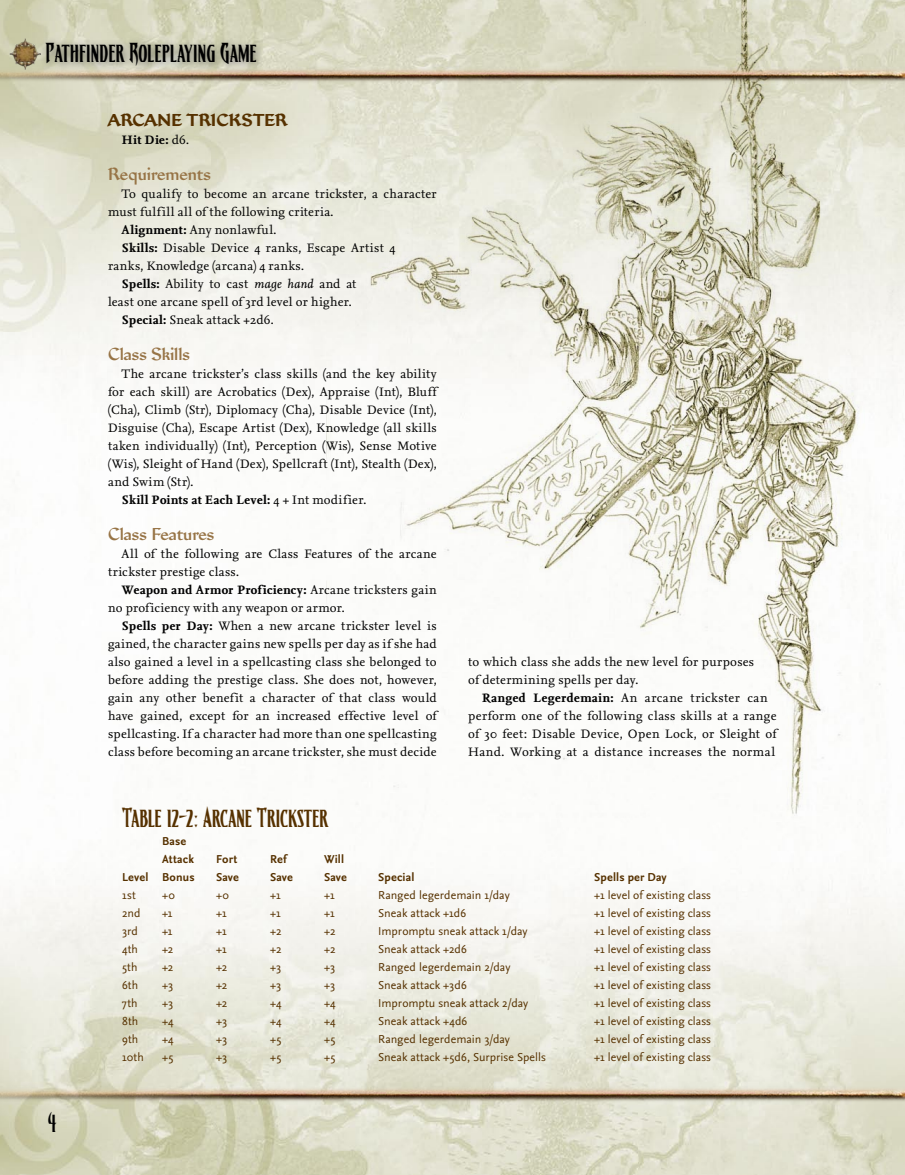
<style>
.page{position:relative;width:905px;height:1175px;background:#fff}
.page>*{position:absolute;margin:0;border:0;box-sizing:border-box;transform-origin:0 0}
.t1{font:24px "CC Treacherous Corners";color:#000}
.t2{font:24px "CC Treacherous Corners";letter-spacing:-.01em;color:#563100}
.t3{font:24px "CC Treacherous Curves";color:#000}
.t4{font:500 18px "Jubilee";color:#977446}
.t5{font:700 18px "Jubilee";color:#563100}
.t6{font:12.75px/18px "Nexus Serif OT";letter-spacing:.02em;color:#000}
.t7{font:700 12.75px "Nexus Serif OT";letter-spacing:.025em;color:#000}
.t8{font:12px "Nexus Sans OT";letter-spacing:.01em;color:#563100}
.t9{font:700 12px/18px "Nexus Sans OT";letter-spacing:.01em;color:#563100}
.s1{font-family:"CC Treacherous Curves"}
.s2{font-weight:400}
.s3{font-weight:700}
.s4{font-style:italic}
</style>
<div class="page">
<img style="left:0;top:0;width:904px;height:1174px">
<img style="left:0;top:1073px;width:904px;height:40px">
<img style="left:327px;top:0;width:577px;height:817px">
<img style="left:0;top:54px;width:904px;height:40px">
<div style="left:39px;top:37px;width:226px;height:38px;background:#000;opacity:.45"></div>
<img style="left:9px;top:38px;width:31px;height:31px">
<h1 class="t1" style="left:46px;top:42px;width:213px"><span class="s1">P</span>athfinder <span class="s1">R</span>oleplaying <span class="s1">G</span>ame</h1>
<h2 class="t5" style="left:108px;top:110px;width:181px">ARCANE TRICKSTER</h2>
<p class="t7" style="left:122px;top:132px;width:69px">Hit Die: <span class="s2">d6.</span></p>
<h2 class="t4" style="left:108px;top:164px;width:104px">Requirements</h2>
<p class="t6" style="left:122px;top:185px;width:317px">To qualify to become an arcane trickster, a character</p>
<p class="t6" style="left:108px;top:203px;width:227px">must fulfill all of the following criteria.</p>
<p class="t6" style="left:122px;top:221px;width:156px"><span class="s3">Alignment:</span> Any nonlawful.</p>
<p class="t6" style="left:122px;top:239px;width:275px"><span class="s3">Skills:</span> Disable Device 4 ranks, Escape Artist 4</p>
<p class="t6" style="left:108px;top:257px;width:197px">ranks, Knowledge (arcana) 4 ranks.</p>
<p class="t6" style="left:122px;top:275px;width:236px"><span class="s3">Spells:</span> Ability to cast <span class="s4">mage hand</span> and at</p>
<p class="t6" style="left:108px;top:293px;width:245px">least one arcane spell of 3rd level or higher.</p>
<p class="t6" style="left:122px;top:311px;width:154px"><span class="s3">Special:</span> Sneak attack +2d6.</p>
<h2 class="t4" style="left:108px;top:344px;width:83px">Class Skills</h2>
<p class="t6" style="left:122px;top:365px;width:316px">The arcane trickster’s class skills (and the key ability</p>
<p class="t6" style="left:108px;top:383px;width:330px">for each skill) are Acrobatics (Dex), Appraise (Int), Bluff</p>
<p class="t6" style="left:108px;top:401px;width:330px">(Cha), Climb (Str), Diplomacy (Cha), Disable Device (Int),</p>
<p class="t6" style="left:108px;top:419px;width:330px">Disguise (Cha), Escape Artist (Dex), Knowledge (all skills</p>
<p class="t6" style="left:108px;top:437px;width:330px">taken individually) (Int), Perception (Wis), Sense Motive</p>
<p class="t6" style="left:108px;top:455px;width:330px">(Wis), Sleight of Hand (Dex), Spellcraft (Int), Stealth (Dex),</p>
<p class="t6" style="left:108px;top:473px;width:87px">and Swim (Str).</p>
<p class="t7" style="left:122px;top:492px;width:246px">Skill Points at Each Level: <span class="s2">4 + Int modifier.</span></p>
<h2 class="t4" style="left:108px;top:524px;width:108px">Class Features</h2>
<p class="t6" style="left:108px;top:545px;width:330px;text-indent:14px">All of the following are Class Features of the arcane trickster prestige class.</p>
<p class="t6" style="left:108px;top:581px;width:330px;text-indent:14px"><span class="s3">Weapon and Armor Proficiency:</span> Arcane tricksters gain no proficiency with any weapon or armor.</p>
<p class="t6" style="left:108px;top:617px;width:330px;text-align:justify;text-indent:14px"><span class="s3">Spells per Day:</span> When a new arcane trickster level is gained, the character gains new spells per day as if she had also gained a level in a spellcasting class she belonged to before adding the prestige class. She does not, however, gain any other benefit a character of that class would have gained, except for an increased effective level of spellcasting. If a character had more than one spellcasting class before becoming an arcane trickster, she must decide</p>
<h1 class="t2" style="left:122px;top:805px;width:207px">Table 12–2: Arcane Trickster</h1>
<p class="t9" style="left:162px;top:831px;width:33px">Base<br>Attack</p>
<p class="t9" style="left:216px;top:849px;width:23px">Fort</p>
<p class="t9" style="left:270px;top:849px;width:18px">Ref</p>
<p class="t9" style="left:324px;top:849px;width:21px">Will</p>
<p class="t6" style="left:468px;top:653px;width:287px">to which class she adds the new level for purposes of determining spells per day.</p>
<p class="t6" style="left:468px;top:689px;width:310px;text-align:center"><span class="s3">Ranged Legerdemain:</span> An arcane trickster can perform one of the following class skills at a range of 30 feet: Disable Device, Open Lock, or Sleight of Hand. Working at a distance increases the normal</p>
<h1 class="t3" style="left:48px;top:1109px;width:10px">4</h1>
<p class="t9" style="left:122px;top:867px;width:74px">Level Bonus</p>
<p class="t9" style="left:216px;top:867px;width:24px">Save</p>
<p class="t9" style="left:270px;top:867px;width:24px">Save</p>
<p class="t9" style="left:324px;top:867px;width:24px">Save</p>
<p class="t9" style="left:378px;top:867px;width:38px">Special</p>
<p class="t9" style="left:594px;top:867px;width:74px">Spells per Day</p>
<p class="t8" style="left:122px;top:887px;width:15px">1st</p>
<p class="t8" style="left:162px;top:887px;width:14px">+0</p>
<p class="t8" style="left:216px;top:887px;width:14px">+0</p>
<p class="t8" style="left:270px;top:887px;width:12px">+1</p>
<p class="t8" style="left:324px;top:887px;width:12px">+1</p>
<p class="t8" style="left:378px;top:887px;width:133px">Ranged legerdemain 1/day</p>
<p class="t8" style="left:594px;top:887px;width:118px">+1 level of existing class</p>
<p class="t8" style="left:122px;top:905px;width:20px">2nd</p>
<p class="t8" style="left:162px;top:905px;width:12px">+1</p>
<p class="t8" style="left:216px;top:905px;width:12px">+1</p>
<p class="t8" style="left:270px;top:905px;width:12px">+1</p>
<p class="t8" style="left:324px;top:905px;width:12px">+1</p>
<p class="t8" style="left:378px;top:905px;width:90px">Sneak attack +1d6</p>
<p class="t8" style="left:594px;top:905px;width:118px">+1 level of existing class</p>
<p class="t8" style="left:122px;top:923px;width:17px">3rd</p>
<p class="t8" style="left:162px;top:923px;width:12px">+1</p>
<p class="t8" style="left:216px;top:923px;width:12px">+1</p>
<p class="t8" style="left:270px;top:923px;width:13px">+2</p>
<p class="t8" style="left:324px;top:923px;width:13px">+2</p>
<p class="t8" style="left:378px;top:923px;width:151px">Impromptu sneak attack 1/day</p>
<p class="t8" style="left:594px;top:923px;width:118px">+1 level of existing class</p>
<p class="t8" style="left:122px;top:941px;width:17px">4th</p>
<p class="t8" style="left:162px;top:941px;width:13px">+2</p>
<p class="t8" style="left:216px;top:941px;width:12px">+1</p>
<p class="t8" style="left:270px;top:941px;width:13px">+2</p>
<p class="t8" style="left:324px;top:941px;width:13px">+2</p>
<p class="t8" style="left:378px;top:941px;width:90px">Sneak attack +2d6</p>
<p class="t8" style="left:594px;top:941px;width:118px">+1 level of existing class</p>
<p class="t8" style="left:122px;top:959px;width:17px">5th</p>
<p class="t8" style="left:162px;top:959px;width:13px">+2</p>
<p class="t8" style="left:216px;top:959px;width:13px">+2</p>
<p class="t8" style="left:270px;top:959px;width:13px">+3</p>
<p class="t8" style="left:324px;top:959px;width:13px">+3</p>
<p class="t8" style="left:378px;top:959px;width:134px">Ranged legerdemain 2/day</p>
<p class="t8" style="left:594px;top:959px;width:118px">+1 level of existing class</p>
<p class="t8" style="left:122px;top:977px;width:18px">6th</p>
<p class="t8" style="left:162px;top:977px;width:13px">+3</p>
<p class="t8" style="left:216px;top:977px;width:13px">+2</p>
<p class="t8" style="left:270px;top:977px;width:13px">+3</p>
<p class="t8" style="left:324px;top:977px;width:13px">+3</p>
<p class="t8" style="left:378px;top:977px;width:90px">Sneak attack +3d6</p>
<p class="t8" style="left:594px;top:977px;width:118px">+1 level of existing class</p>
<p class="t8" style="left:122px;top:995px;width:17px">7th</p>
<p class="t8" style="left:162px;top:995px;width:13px">+3</p>
<p class="t8" style="left:216px;top:995px;width:13px">+2</p>
<p class="t8" style="left:270px;top:995px;width:13px">+4</p>
<p class="t8" style="left:324px;top:995px;width:13px">+4</p>
<p class="t8" style="left:378px;top:995px;width:152px">Impromptu sneak attack 2/day</p>
<p class="t8" style="left:594px;top:995px;width:118px">+1 level of existing class</p>
<p class="t8" style="left:122px;top:1013px;width:18px">8th</p>
<p class="t8" style="left:162px;top:1013px;width:13px">+4</p>
<p class="t8" style="left:216px;top:1013px;width:13px">+3</p>
<p class="t8" style="left:270px;top:1013px;width:13px">+4</p>
<p class="t8" style="left:324px;top:1013px;width:13px">+4</p>
<p class="t8" style="left:378px;top:1013px;width:91px">Sneak attack +4d6</p>
<p class="t8" style="left:594px;top:1013px;width:118px">+1 level of existing class</p>
<p class="t8" style="left:122px;top:1031px;width:18px">9th</p>
<p class="t8" style="left:162px;top:1031px;width:13px">+4</p>
<p class="t8" style="left:216px;top:1031px;width:13px">+3</p>
<p class="t8" style="left:270px;top:1031px;width:13px">+5</p>
<p class="t8" style="left:324px;top:1031px;width:13px">+5</p>
<p class="t8" style="left:378px;top:1031px;width:133px">Ranged legerdemain 3/day</p>
<p class="t8" style="left:594px;top:1031px;width:118px">+1 level of existing class</p>
<p class="t8" style="left:122px;top:1049px;width:23px">10th</p>
<p class="t8" style="left:162px;top:1049px;width:13px">+5</p>
<p class="t8" style="left:216px;top:1049px;width:13px">+3</p>
<p class="t8" style="left:270px;top:1049px;width:13px">+5</p>
<p class="t8" style="left:324px;top:1049px;width:13px">+5</p>
<p class="t8" style="left:378px;top:1049px;width:169px">Sneak attack +5d6, Surprise Spells</p>
<p class="t8" style="left:594px;top:1049px;width:118px">+1 level of existing class</p>
</div>
